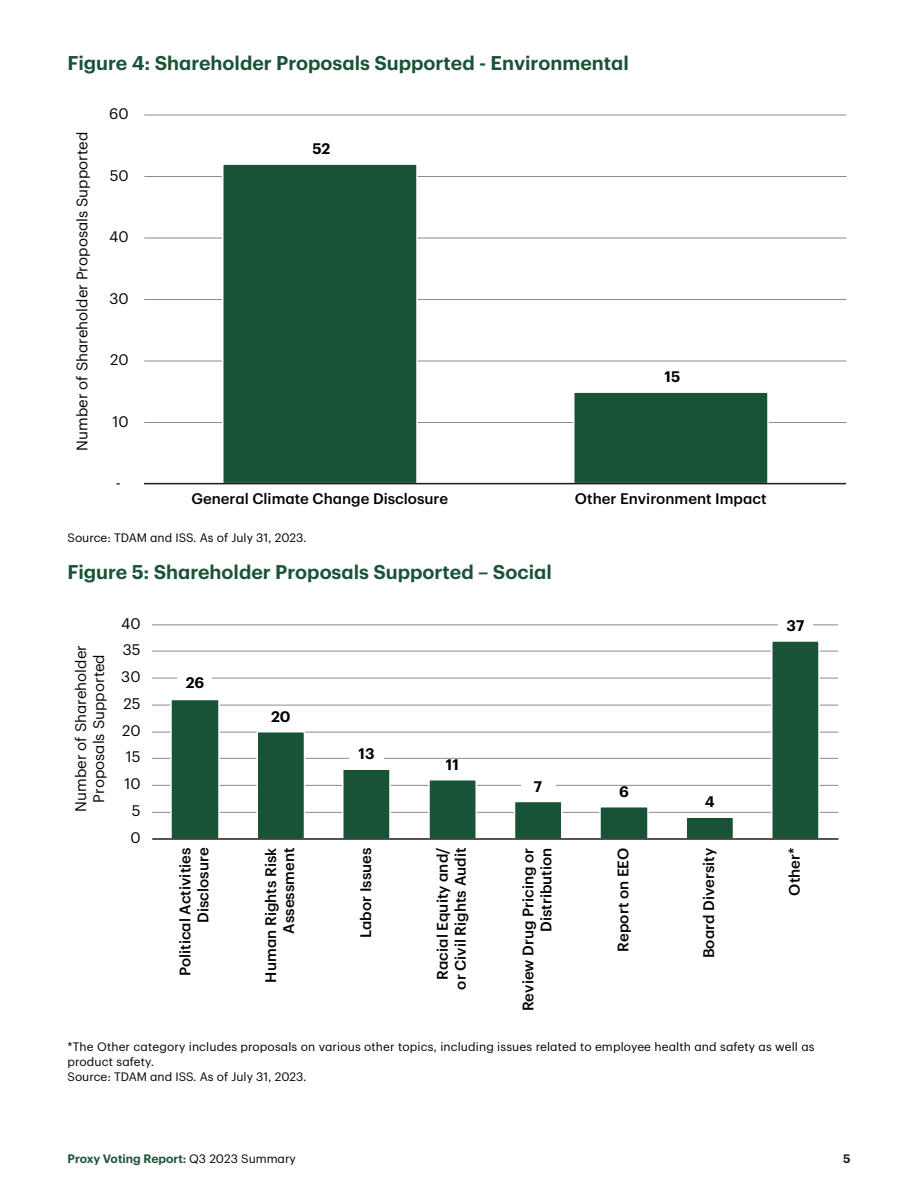
<style>
.page{position:relative;width:918px;height:1188px;background:#fff}
.page>*{position:absolute;margin:0;border:0;box-sizing:border-box;transform-origin:0 0}
.t1{font:600 19.5px "TD Graphik";color:#1a5336}
.t2{font:500 15px/18px "TD Graphik";color:#000;text-align:right}
.t3{font:15px/18px "TD Graphik";color:#000;text-align:center}
.t4{font:600 15px "TD Graphik";color:#000}
.t5{font:12px/15px "TD Graphik";letter-spacing:.01em;color:#000}
.t6{font:600 12px "TD Graphik";color:#1a5336}
.t7{font:600 12px "TD Graphik";color:#1c1c1c}
.s1{font-weight:400;color:#000}
</style>
<div class="page">
<hr style="left:144px;top:422px;width:702px;height:1px;background:#8b8b8b">
<hr style="left:144px;top:361px;width:702px;height:1px;background:#8b8b8b">
<hr style="left:144px;top:299px;width:702px;height:1px;background:#8b8b8b">
<hr style="left:144px;top:238px;width:702px;height:1px;background:#8b8b8b">
<hr style="left:144px;top:176px;width:702px;height:1px;background:#8b8b8b">
<hr style="left:144px;top:115px;width:702px;height:1px;background:#8b8b8b">
<svg style="left:221px;top:164px;width:549px;height:321px"></svg>
<hr style="left:144px;top:483px;width:702px;height:1px;background:#1c1c1c">
<hr style="left:152px;top:812px;width:686px;height:1px;background:#8b8b8b">
<hr style="left:152px;top:785px;width:686px;height:1px;background:#8b8b8b">
<hr style="left:152px;top:758px;width:686px;height:1px;background:#8b8b8b">
<hr style="left:152px;top:732px;width:686px;height:1px;background:#8b8b8b">
<hr style="left:152px;top:705px;width:686px;height:1px;background:#8b8b8b">
<hr style="left:152px;top:678px;width:686px;height:1px;background:#8b8b8b">
<hr style="left:152px;top:651px;width:686px;height:1px;background:#8b8b8b">
<hr style="left:152px;top:625px;width:686px;height:1px;background:#8b8b8b">
<div style="left:778px;top:616px;width:34px;height:20px;background:#fff"></div>
<svg style="left:170px;top:641px;width:650px;height:197px"></svg>
<hr style="left:152px;top:838px;width:686px;height:2px;background:#1c1c1c">
<h3 class="t1" style="left:68px;top:48px;width:563px">Figure 4: Shareholder Proposals Supported - Environmental</h3>
<p class="t3" style="left:72px;top:451px;width:320px;rotate:-90deg">Number of Shareholder Proposals Supported</p>
<p class="t3" style="left:109px;top:103px;width:21px">60</p>
<p class="t3" style="left:110px;top:165px;width:21px">50</p>
<p class="t3" style="left:109px;top:226px;width:21px">40</p>
<p class="t3" style="left:109px;top:288px;width:21px">30</p>
<p class="t3" style="left:110px;top:349px;width:20px">20</p>
<p class="t3" style="left:113px;top:411px;width:18px">10</p>
<p class="t3" style="left:116px;top:472px;width:7px">-</p>
<p class="t4" style="left:312px;top:137px;width:20px">52</p>
<p class="t4" style="left:665px;top:365px;width:17px">15</p>
<p class="t2" style="left:191px;top:488px;width:258px">General Climate Change Disclosure</p>
<p class="t2" style="left:575px;top:488px;width:193px">Other Environment Impact</p>
<p class="t5" style="left:68px;top:529px;width:241px">Source: TDAM and ISS. As of July 31, 2023.</p>
<h3 class="t1" style="left:68px;top:557px;width:486px">Figure 5: Shareholder Proposals Supported – Social</h3>
<p class="t3" style="left:70px;top:812px;width:168px;rotate:-90deg">Number of Shareholder<br>Proposals Supported</p>
<p class="t3" style="left:121px;top:613px;width:21px">40</p>
<p class="t3" style="left:123px;top:640px;width:19px">35</p>
<p class="t3" style="left:121px;top:667px;width:21px">30</p>
<p class="t3" style="left:123px;top:694px;width:19px">25</p>
<p class="t3" style="left:122px;top:721px;width:20px">20</p>
<p class="t3" style="left:126px;top:747px;width:16px">15</p>
<p class="t3" style="left:124px;top:774px;width:18px">10</p>
<p class="t3" style="left:132px;top:801px;width:10px">5</p>
<p class="t3" style="left:130px;top:827px;width:12px">0</p>
<p class="t4" style="left:186px;top:671px;width:20px">26</p>
<p class="t4" style="left:271px;top:705px;width:21px">20</p>
<p class="t4" style="left:359px;top:743px;width:18px">13</p>
<p class="t4" style="left:446px;top:753px;width:14px">11</p>
<p class="t4" style="left:534px;top:775px;width:10px">7</p>
<p class="t4" style="left:619px;top:780px;width:11px">6</p>
<p class="t4" style="left:705px;top:791px;width:11px">4</p>
<p class="t4" style="left:787px;top:614px;width:19px">37</p>
<p class="t2" style="left:175px;top:976px;width:130px;rotate:-90deg">Political Activities<br>Disclosure</p>
<p class="t2" style="left:261px;top:983px;width:136px;rotate:-90deg">Human Rights Risk<br>Assessment</p>
<p class="t2" style="left:355px;top:938px;width:92px;rotate:-90deg">Labor Issues</p>
<p class="t2" style="left:432px;top:990px;width:144px;rotate:-90deg">Racial Equity and/ or Civil Rights Audit</p>
<p class="t2" style="left:518px;top:1011px;width:165px;rotate:-90deg">Review Drug Pricing or<br>Distribution</p>
<p class="t2" style="left:613px;top:952px;width:105px;rotate:-90deg">Report on EEO</p>
<p class="t2" style="left:699px;top:958px;width:112px;rotate:-90deg">Board Diversity</p>
<p class="t2" style="left:784px;top:896px;width:49px;rotate:-90deg">Other*</p>
<p class="t5" style="left:68px;top:1039px;width:749px">*The Other category includes proposals on various other topics, including issues related to employee health and safety as well as product safety.</p>
<p class="t5" style="left:68px;top:1069px;width:241px">Source: TDAM and ISS. As of July 31, 2023.</p>
<p class="t6" style="left:68px;top:1150px;width:230px">Proxy Voting Report: <span class="s1">Q3 2023 Summary</span></p>
<p class="t7" style="left:843px;top:1150px;width:9px">5</p>
</div>
